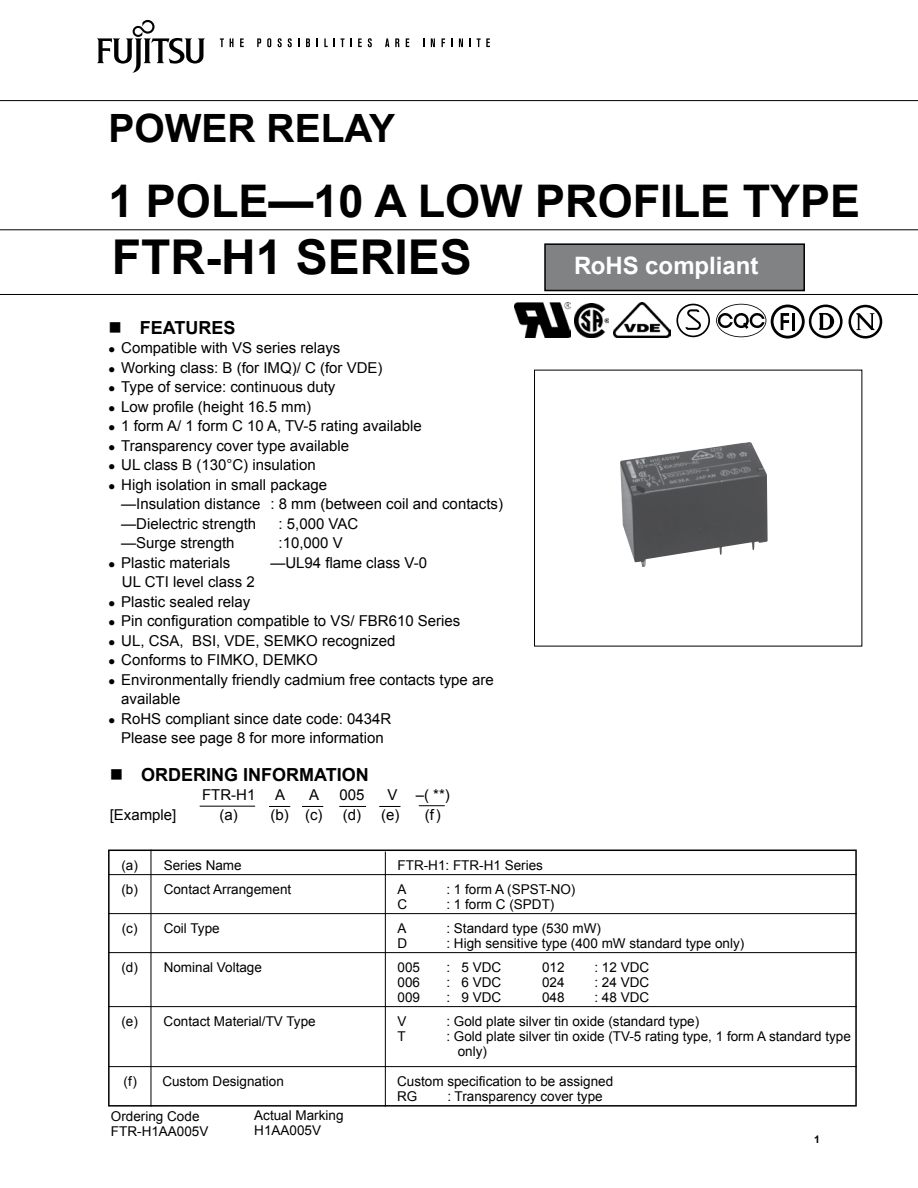
<style>
.page{position:relative;width:918px;height:1188px;background:#fff}
.page>*{position:absolute;margin:0;border:0;box-sizing:border-box;transform-origin:0 0}
.t1{font:700 48px "Arial";color:#000}
.t2{font:700 45px "Arial";color:#000}
.t3{font:700 39px "Arial";color:#000}
.t4{font:700 24px "Arial";color:#fff}
.t5{font:700 18px "Arial";color:#000}
.t6{font:15px/19.5px "Arial";color:#000}
.t7{font:13.5px/15px "Arial";color:#000}
.t8{font:700 10.5px "Arial";color:#000}
</style>
<div class="page">
<img style="left:620px;top:442px;width:148px;height:125px">
<svg style="left:0;top:101px;width:918px;height:194px"></svg>
<svg style="left:0;top:19px;width:918px;height:82px"></svg>
<hr style="left:0;top:230px;width:918px;height:1px;background:#000">
<svg style="left:97px;top:20px;width:108px;height:53px"></svg>
<svg style="left:220px;top:38px;width:4px;height:9px"></svg>
<svg style="left:230px;top:38px;width:4px;height:9px"></svg>
<svg style="left:240px;top:38px;width:4px;height:9px"></svg>
<svg style="left:257px;top:38px;width:4px;height:9px"></svg>
<svg style="left:267px;top:38px;width:4px;height:9px"></svg>
<svg style="left:278px;top:38px;width:4px;height:9px"></svg>
<svg style="left:288px;top:38px;width:4px;height:9px"></svg>
<svg style="left:306px;top:38px;width:4px;height:9px"></svg>
<svg style="left:316px;top:38px;width:2px;height:9px"></svg>
<svg style="left:324px;top:38px;width:28px;height:9px"></svg>
<svg style="left:358px;top:38px;width:4px;height:9px"></svg>
<svg style="left:368px;top:38px;width:4px;height:9px"></svg>
<svg style="left:385px;top:38px;width:4px;height:9px"></svg>
<svg style="left:395px;top:38px;width:5px;height:9px"></svg>
<svg style="left:406px;top:38px;width:3px;height:9px"></svg>
<svg style="left:431px;top:38px;width:4px;height:9px"></svg>
<svg style="left:442px;top:38px;width:3px;height:9px"></svg>
<svg style="left:459px;top:38px;width:4px;height:9px"></svg>
<svg style="left:477px;top:38px;width:13px;height:9px"></svg>
<div style="left:108px;top:850px;width:749px;height:257px;border:2px solid #000"></div>
<hr style="left:200px;top:806px;width:55px;height:1px;background:#000">
<svg style="left:269px;top:806px;width:21px;height:1px"></svg>
<svg style="left:339px;top:806px;width:27px;height:1px"></svg>
<svg style="left:302px;top:806px;width:21px;height:1px"></svg>
<hr style="left:108px;top:874px;width:749px;height:1px;background:#000">
<hr style="left:108px;top:913px;width:749px;height:1px;background:#000">
<hr style="left:108px;top:952px;width:749px;height:1px;background:#000">
<hr style="left:108px;top:1006px;width:749px;height:1px;background:#000">
<hr style="left:108px;top:1066px;width:749px;height:1px;background:#000">
<svg style="left:379px;top:806px;width:21px;height:1px"></svg>
<svg style="left:419px;top:805px;width:26px;height:1px"></svg>
<hr style="left:151px;top:850px;width:1px;height:257px;background:#000">
<hr style="left:385px;top:852px;width:1px;height:255px;background:#000">
<div style="left:545px;top:244px;width:259px;height:47px;background:#808284"></div>
<div style="left:544px;top:243px;width:261px;height:48px;border:2px solid #000"></div>
<img style="left:575px;top:303px;width:34px;height:34px">
<img style="left:514px;top:303px;width:56px;height:34px">
<img style="left:614px;top:303px;width:57px;height:35px">
<svg style="left:849px;top:305px;width:33px;height:34px"></svg>
<svg style="left:676px;top:304px;width:34px;height:33px"></svg>
<svg style="left:716px;top:304px;width:127px;height:35px"></svg>
<h3 class="t3" style="left:108px;top:103px;width:288px">POWER RELAY</h3>
<h2 class="t2" style="left:108px;top:172px;width:753px">1 POLE—10 A LOW PROFILE TYPE</h2>
<h1 class="t1" style="left:112px;top:225px;width:362px">FTR-H1 SERIES</h1>
<p class="t5" style="left:108px;top:316px;width:129px">■ FEATURES</p>
<p class="t6" style="left:108px;top:338px;width:233px">● Compatible with VS series relays</p>
<p class="t6" style="left:108px;top:358px;width:276px">● Working class: B (for IMQ)/ C (for VDE)</p>
<p class="t6" style="left:108px;top:377px;width:229px">● Type of service: continuous duty</p>
<p class="t6" style="left:108px;top:397px;width:204px">● Low profile (height 16.5 mm)</p>
<p class="t6" style="left:108px;top:416px;width:315px">● 1 form A/ 1 form C 10 A, TV-5 rating available</p>
<p class="t6" style="left:108px;top:436px;width:242px">● Transparency cover type available</p>
<p class="t6" style="left:108px;top:455px;width:209px">● UL class B (130°C) insulation</p>
<p class="t6" style="left:121px;top:475px;width:383px;text-indent:-13px">● High isolation in small package<br>—Insulation distance : 8 mm (between coil and contacts) —Dielectric strength</p>
<p class="t6" style="left:279px;top:514px;width:81px">: 5,000 VAC</p>
<p class="t6" style="left:121px;top:533px;width:115px">—Surge strength</p>
<p class="t6" style="left:279px;top:533px;width:66px">:10,000 V</p>
<p class="t6" style="left:108px;top:553px;width:123px">● Plastic materials</p>
<p class="t6" style="left:270px;top:553px;width:158px">—UL94 flame class V-0</p>
<p class="t6" style="left:122px;top:572px;width:134px">UL CTI level class 2</p>
<p class="t6" style="left:108px;top:592px;width:143px">● Plastic sealed relay</p>
<p class="t6" style="left:108px;top:611px;width:354px">● Pin configuration compatible to VS/ FBR610 Series</p>
<p class="t6" style="left:108px;top:631px;width:289px">● UL, CSA, BSI, VDE, SEMKO recognized</p>
<p class="t6" style="left:108px;top:650px;width:211px">● Conforms to FIMKO, DEMKO</p>
<p class="t6" style="left:121px;top:670px;width:374px;text-indent:-13px">● Environmentally friendly cadmium free contacts type are available</p>
<p class="t6" style="left:108px;top:709px;width:284px;text-align:center">● RoHS compliant since date code: 0434R<br>Please see page 8 for more information</p>
<p class="t5" style="left:110px;top:762px;width:261px">■ ORDERING INFORMATION</p>
<p class="t6" style="left:202px;top:785px;width:55px">FTR-H1</p>
<p class="t6" style="left:275px;top:785px;width:12px">A</p>
<p class="t6" style="left:309px;top:785px;width:12px">A</p>
<p class="t6" style="left:340px;top:785px;width:27px">005</p>
<p class="t6" style="left:387px;top:785px;width:64px">V –( **)</p>
<p class="t6" style="left:110px;top:805px;width:68px">[Example]</p>
<p class="t6" style="left:220px;top:805px;width:104px">(a) (b) (c)</p>
<p class="t6" style="left:343px;top:805px;width:58px">(d) (e)</p>
<p class="t6" style="left:425px;top:805px;width:17px">(f)</p>
<h3 class="t4" style="left:574px;top:250px;width:186px">RoHS compliant</h3>
<p class="t7" style="left:121px;top:858px;width:122px">(a) Series Name</p>
<p class="t7" style="left:398px;top:858px;width:147px">FTR-H1: FTR-H1 Series</p>
<p class="t7" style="left:121px;top:882px;width:171px">(b) Contact Arrangement</p>
<p class="t7" style="left:398px;top:882px;width:11px">A</p>
<p class="t7" style="left:446px;top:882px;width:131px">: 1 form A (SPST-NO)</p>
<p class="t7" style="left:398px;top:897px;width:11px">C</p>
<p class="t7" style="left:446px;top:897px;width:110px">: 1 form C (SPDT)</p>
<p class="t7" style="left:122px;top:921px;width:99px">(c) Coil Type</p>
<p class="t7" style="left:398px;top:921px;width:11px">A</p>
<p class="t7" style="left:446px;top:921px;width:156px">: Standard type (530 mW)</p>
<p class="t7" style="left:398px;top:936px;width:11px">D</p>
<p class="t7" style="left:446px;top:936px;width:299px">: High sensitive type (400 mW standard type only)</p>
<p class="t7" style="left:121px;top:960px;width:142px">(d) Nominal Voltage</p>
<p class="t7" style="left:398px;top:960px;width:24px">005</p>
<p class="t7" style="left:446px;top:960px;width:56px">: 5 VDC</p>
<p class="t7" style="left:542px;top:960px;width:24px">012</p>
<p class="t7" style="left:594px;top:960px;width:56px">: 12 VDC</p>
<p class="t7" style="left:398px;top:975px;width:24px">006</p>
<p class="t7" style="left:446px;top:975px;width:56px">: 6 VDC</p>
<p class="t7" style="left:542px;top:975px;width:24px">024</p>
<p class="t7" style="left:594px;top:975px;width:56px">: 24 VDC</p>
<p class="t7" style="left:398px;top:990px;width:24px">009</p>
<p class="t7" style="left:446px;top:990px;width:56px">: 9 VDC</p>
<p class="t7" style="left:542px;top:990px;width:24px">048</p>
<p class="t7" style="left:594px;top:990px;width:56px">: 48 VDC</p>
<p class="t7" style="left:121px;top:1014px;width:196px">(e) Contact Material/TV Type</p>
<p class="t7" style="left:398px;top:1014px;width:11px">V</p>
<p class="t7" style="left:446px;top:1014px;width:254px">: Gold plate silver tin oxide (standard type)</p>
<p class="t7" style="left:398px;top:1029px;width:10px">T</p>
<p class="t7" style="left:458px;top:1029px;width:395px;text-indent:-11px">: Gold plate silver tin oxide (TV-5 rating type, 1 form A standard type only)</p>
<p class="t7" style="left:123px;top:1074px;width:162px">(f) Custom Designation</p>
<p class="t7" style="left:397px;top:1074px;width:218px">Custom specification to be assigned<br>RG</p>
<p class="t7" style="left:447px;top:1089px;width:157px">: Transparency cover type</p>
<p class="t7" style="left:111px;top:1109px;width:99px">Ordering Code<br>FTR-H1AA005V</p>
<p class="t7" style="left:254px;top:1108px;width:91px">Actual Marking<br>H1AA005V</p>
<p class="t8" style="left:814px;top:1132px;width:7px">1</p>
</div>
